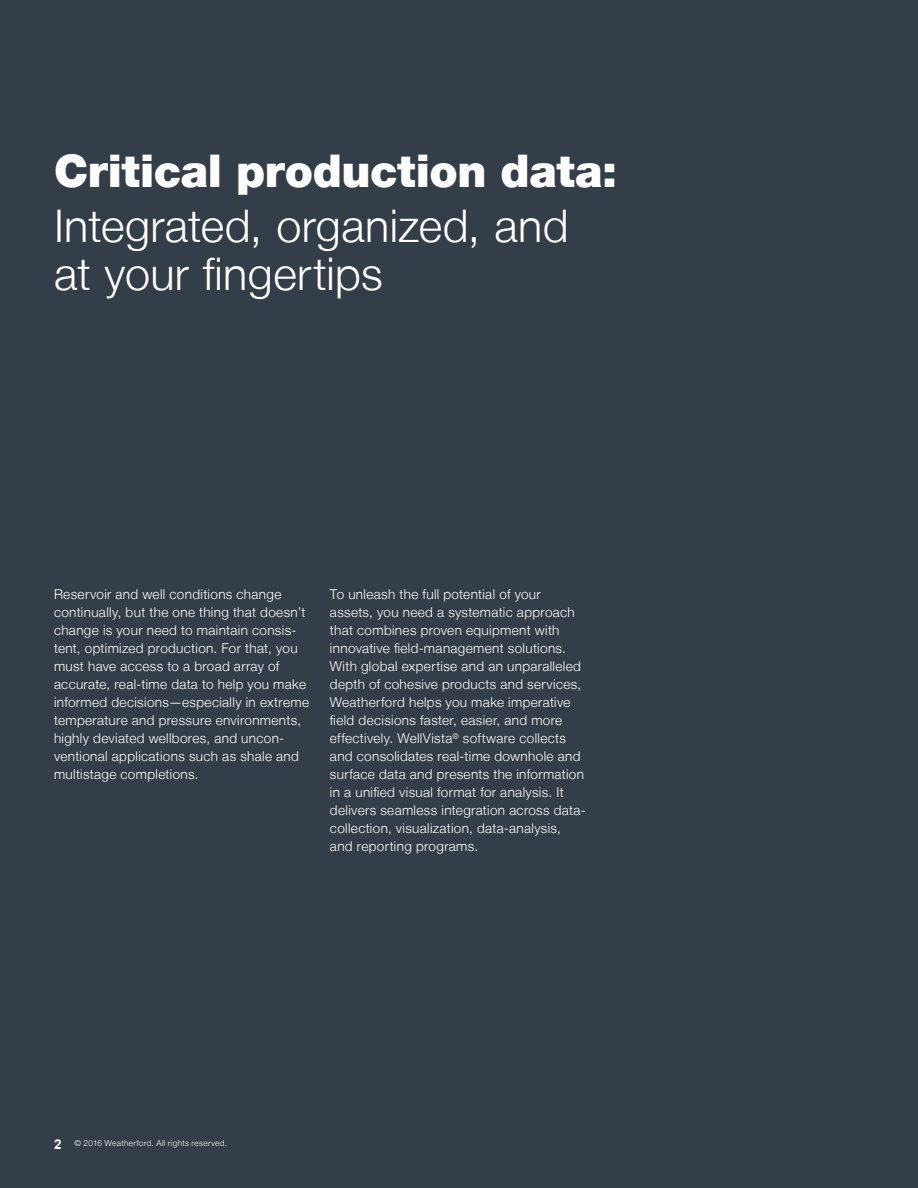
<style>
.page{position:relative;width:918px;height:1188px;background:#343e48}
.page>*{position:absolute;margin:0;border:0;box-sizing:border-box;transform-origin:0 0}
.t1{font:300 45px/48px "Helvetica Neue LT";letter-spacing:.01em;color:#fff}
.t2{font:900 45px "Helvetica Neue LT";letter-spacing:-.01em;color:#fff}
.t3{font:300 13.5px/18px "Helvetica Neue LT";letter-spacing:.025em;color:#fff}
.t4{font:300 8.25px "Helvetica Neue LT";letter-spacing:.04em;color:#fff}
.s1{font-family:"Arial";font-weight:700;font-size:13.5px}
</style>
<div class="page">
<h1 class="t2" style="left:54px;top:144px;width:565px">Critical production data:</h1>
<h1 class="t1" style="left:54px;top:201px;width:516px">Integrated, organized, and at your fingertips</h1>
<p class="t3" style="left:54px;top:585px;width:257px">Reservoir and well conditions change continually, but the one thing that doesn’t change is your need to maintain consis&shy;tent, optimized production. For that, you must have access to a broad array of accurate, real-time data to help you make informed decisions—especially in extreme temperature and pressure environments, highly deviated wellbores, and uncon&shy;ventional applications such as shale and multistage completions.</p>
<p class="t3" style="left:330px;top:585px;width:257px">To unleash the full potential of your assets, you need a systematic approach that combines proven equipment with innovative field-management solutions.<br>With global expertise and an unparalleled depth of cohesive products and services, Weatherford helps you make imperative field decisions faster, easier, and more effectively. WellVista<sup>®</sup> software collects and consolidates real-time downhole and surface data and presents the information in a unified visual format for analysis. It delivers seamless integration across data&shy;collection, visualization, data-analysis, and reporting programs.</p>
<p class="t4" style="left:54px;top:1138px;width:174px"><span class="s1">2</span> © 2016 Weatherford. All rights reserved.</p>
</div>
